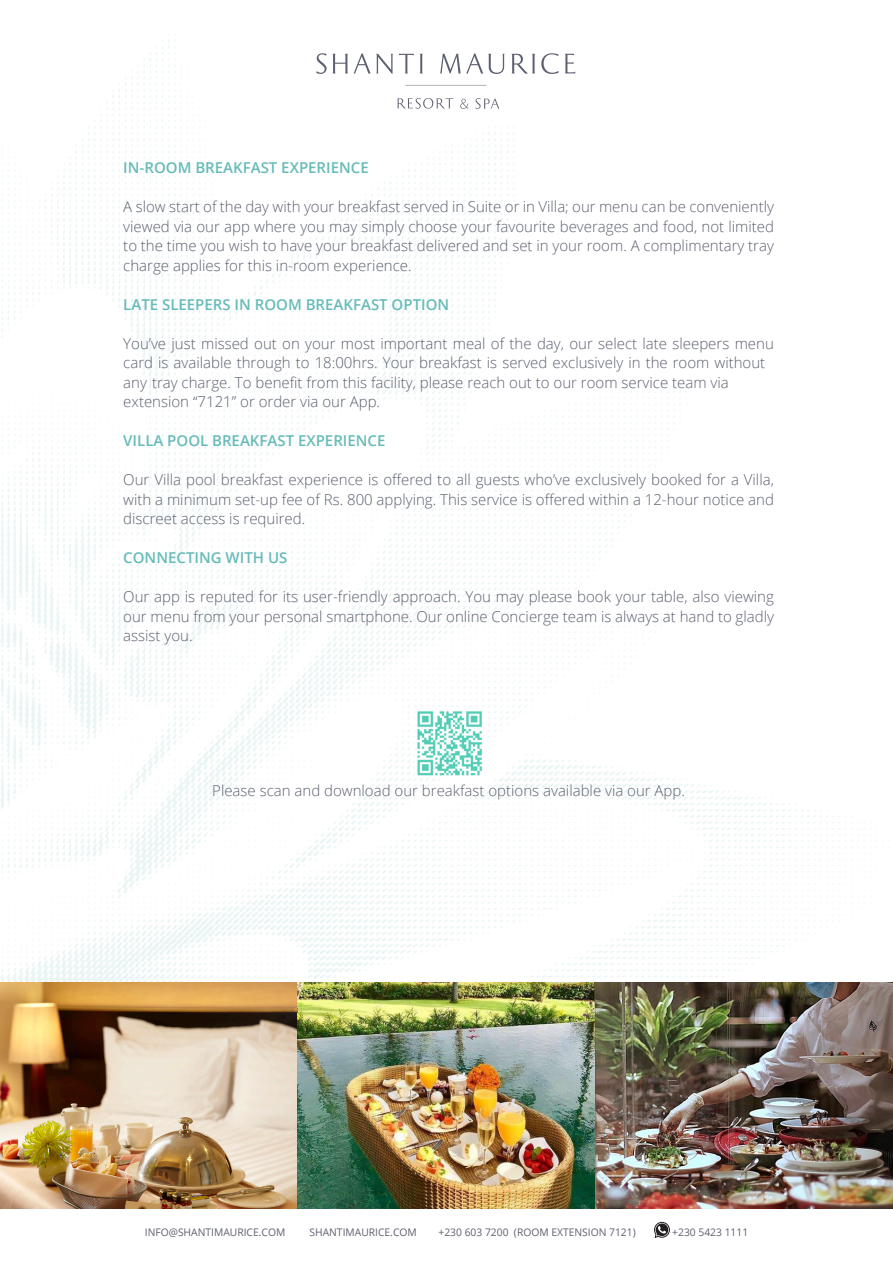
<style>
.page{position:relative;width:893px;height:1263px;background:#fff}
.page>*{position:absolute;margin:0;border:0;box-sizing:border-box;transform-origin:0 0}
.t1{font:300 15px/19.5px "Open Sans";color:#5d6070}
.t2{font:600 15px "Open Sans";color:#66bbb9}
.t3{font:10.5px "Open Sans";color:#5d6070}
</style>
<div class="page">
<img style="left:0;top:34px;width:884px;height:948px">
<svg style="left:654px;top:1222px;width:16px;height:15px"></svg>
<img style="left:0;top:982px;width:893px;height:227px">
<img style="left:415px;top:709px;width:67px;height:67px">
<svg style="left:316px;top:53px;width:259px;height:32px"></svg>
<svg style="left:397px;top:98px;width:56px;height:11px"></svg>
<svg style="left:475px;top:98px;width:24px;height:11px"></svg>
<svg style="left:460px;top:99px;width:8px;height:10px"></svg>
<p class="t2" style="left:123px;top:158px;width:247px">IN-ROOM BREAKFAST EXPERIENCE</p>
<p class="t1" style="left:123px;top:197px;width:652px;text-align:justify">A slow start of the day with your breakfast served in Suite or in Villa; our menu can be conveniently viewed via our app where you may simply choose your favourite beverages and food, not limited to the time you wish to have your breakfast delivered and set in your room. A complimentary tray charge applies for this in-room experience.</p>
<p class="t2" style="left:123px;top:294px;width:327px">LATE SLEEPERS IN ROOM BREAKFAST OPTION</p>
<p class="t1" style="left:123px;top:333px;width:652px">You’ve just missed out on your most important meal of the day, our select late sleepers menu card is available through to 18:00hrs. Your breakfast is served exclusively in the room without any tray charge. To benefit from this facility, please reach out to our room service team via extension “7121” or order via our App.</p>
<p class="t2" style="left:123px;top:431px;width:264px">VILLA POOL BREAKFAST EXPERIENCE</p>
<p class="t1" style="left:123px;top:470px;width:652px">Our Villa pool breakfast experience is offered to all guests who’ve exclusively booked for a Villa, with a minimum set-up fee of Rs. 800 applying. This service is offered within a 12-hour notice and</p>
<p class="t1" style="left:123px;top:509px;width:184px">discreet access is required.</p>
<p class="t2" style="left:123px;top:548px;width:166px">CONNECTING WITH US</p>
<p class="t1" style="left:123px;top:587px;width:652px">Our app is reputed for its user-friendly approach. You may please book your table, also viewing our menu from your personal smartphone. Our online Concierge team is always at hand to gladly</p>
<p class="t1" style="left:123px;top:626px;width:71px">assist you.</p>
<p class="t1" style="left:212px;top:780px;width:474px">Please scan and download our breakfast options available via our App.</p>
<p class="t3" style="left:145px;top:1225px;width:142px">INFO@SHANTIMAURICE.COM</p>
<p class="t3" style="left:309px;top:1225px;width:109px">SHANTIMAURICE.COM</p>
<p class="t3" style="left:438px;top:1225px;width:199px">+230 603 7200 (ROOM EXTENSION 7121)</p>
<p class="t3" style="left:672px;top:1225px;width:77px">+230 5423 1111</p>
</div>
